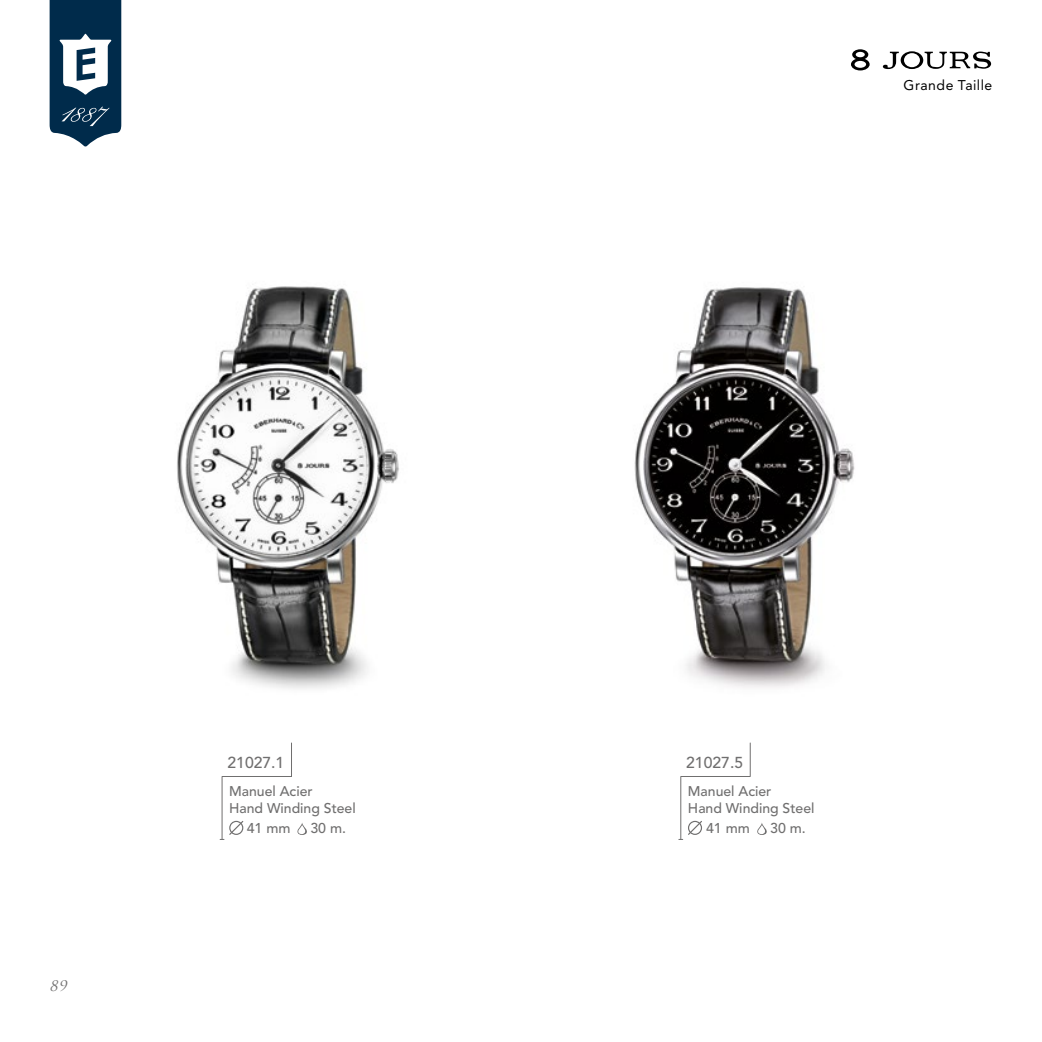
<style>
.page{position:relative;width:1042px;height:1042px;background:#fff}
.page>*{position:absolute;margin:0;border:0;box-sizing:border-box;transform-origin:0 0}
.t1{font:500 15.75px "Avenir LT Std";color:#706f6f}
.t2{font:500 14.17px "Avenir LT Std";color:#706f6f}
.t3{font:italic 14.17px "Trajan Pro";color:#706f6f}
.t4{font:500 14px/16.8px "Avenir LT Std";color:#706f6f}
.t5{font:14px "Avenir LT Std";letter-spacing:.035em;color:#000}
</style>
<div class="page">
<svg style="left:50px;top:0;width:71px;height:147px"></svg>
<svg style="left:679px;top:742px;width:88px;height:98px"></svg>
<svg style="left:220px;top:742px;width:87px;height:98px"></svg>
<svg style="left:851px;top:49px;width:18px;height:21px"></svg>
<svg style="left:883px;top:51px;width:108px;height:18px"></svg>
<img style="left:177px;top:286px;width:222px;height:403px">
<img style="left:634px;top:287px;width:221px;height:401px">
<p class="t3" style="left:50px;top:977px;width:22px">89</p>
<p class="t1" style="left:227px;top:754px;width:58px">21027.1</p>
<p class="t4" style="left:229px;top:783px;width:128px">Manuel Acier<br>Hand Winding Steel</p>
<p class="t2" style="left:247px;top:820px;width:45px">41 mm</p>
<p class="t2" style="left:310px;top:820px;width:37px">30 m.</p>
<p class="t5" style="left:903px;top:77px;width:90px">Grande Taille</p>
<p class="t1" style="left:686px;top:754px;width:58px">21027.5</p>
<p class="t4" style="left:688px;top:783px;width:128px">Manuel Acier<br>Hand Winding Steel</p>
<p class="t2" style="left:706px;top:820px;width:45px">41 mm</p>
<p class="t2" style="left:770px;top:820px;width:37px">30 m.</p>
</div>
